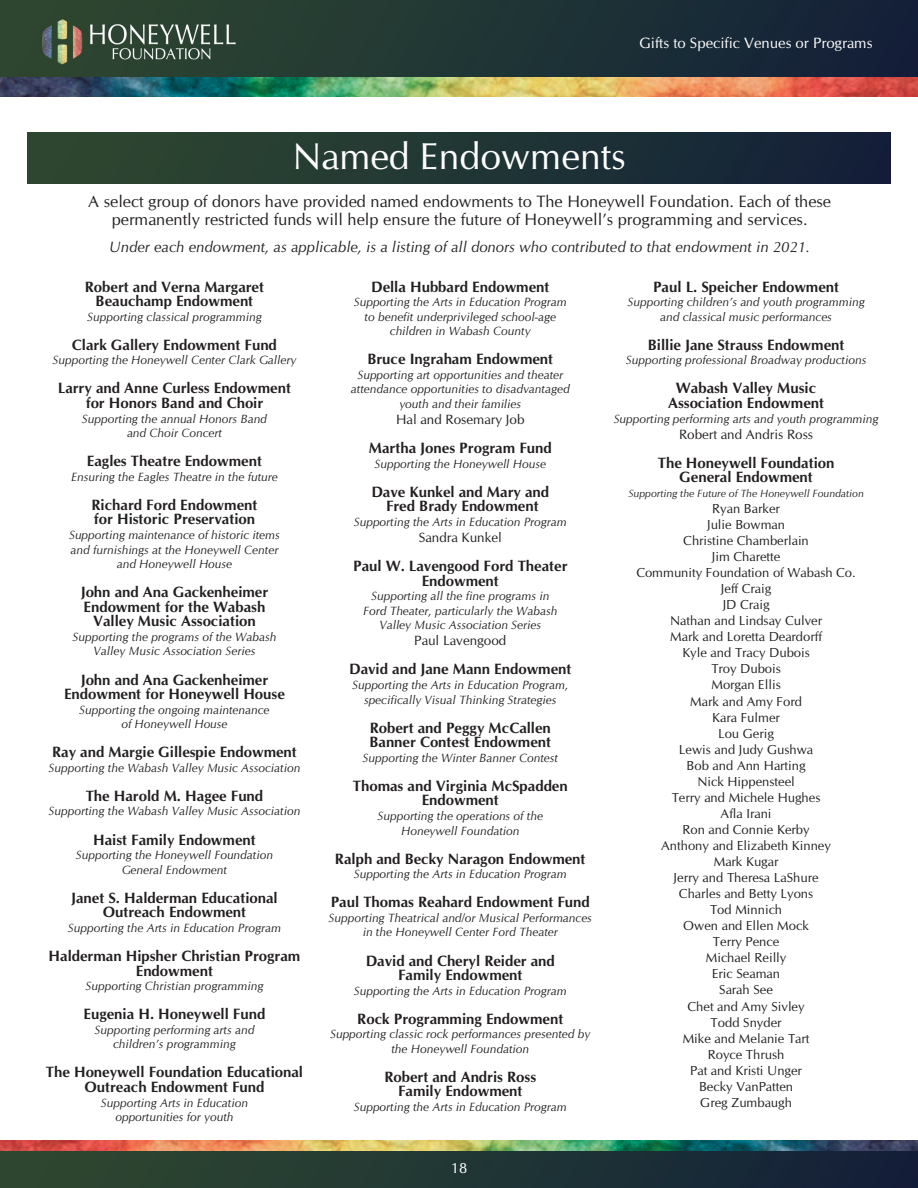
<style>
.page{position:relative;width:918px;height:1188px;background:#fff}
.page>*{position:absolute;margin:0;border:0;box-sizing:border-box;transform-origin:0 0}
.t1{font:37.5px "CG Omega";color:#fff}
.t2{font:16.5px/18px "CG Omega";color:#231f20;text-align:center}
.t3{font:700 15px/14.5px "CG Omega";color:#231f20;text-align:center}
.t4{font:italic 15px "CG Omega";color:#231f20}
.t5{font:15px "CG Omega";color:#fff}
.t6{font:13.5px "CG Omega";color:#231f20}
.t7{font:13.05px/16px "CG Omega";color:#231f20;text-align:center}
.t8{font:italic 12px/14.5px "CG Omega";color:#231f20;text-align:center}
.t9{font:italic 10.5px "CG Omega";color:#231f20}
</style>
<div class="page">
<div style="left:0;top:0;width:918px;height:80px;background:linear-gradient(to right,#2f492f,#132139)"></div>
<img style="left:40px;top:19px;width:200px;height:47px">
<img style="left:0;top:78px;width:918px;height:18px">
<img style="left:0;top:1140px;width:918px;height:12px">
<div style="left:0;top:1152px;width:918px;height:36px;background:linear-gradient(to right,#2f4a2f,#122039)"></div>
<div style="left:27px;top:132px;width:864px;height:51px;background:linear-gradient(to right,#2f4a2f,#122039)"></div>
<p class="t5" style="left:639px;top:34px;width:235px">Gifts to Specific Venues or Programs</p>
<h1 class="t1" style="left:292px;top:134px;width:335px">Named Endowments</h1>
<h2 class="t2" style="left:88px;top:192px;width:744px">A select group of donors have provided named endowments to The Honeywell Foundation. Each of these permanently restricted funds will help ensure the future of Honeywell’s programming and services.</h2>
<p class="t4" style="left:109px;top:238px;width:702px">Under each endowment, as applicable, is a listing of all donors who contributed to that endowment in 2021.</p>
<p class="t3" style="left:85px;top:279px;width:181px">Robert and Verna Margaret<br>Beauchamp Endowment</p>
<p class="t8" style="left:87px;top:309px;width:176px">Supporting classical programming</p>
<p class="t3" style="left:72px;top:337px;width:206px">Clark Gallery Endowment Fund</p>
<p class="t8" style="left:53px;top:353px;width:245px">Supporting the Honeywell Center Clark Gallery</p>
<p class="t3" style="left:58px;top:381px;width:235px">Larry and Anne Curless Endowment for Honors Band and Choir</p>
<p class="t8" style="left:82px;top:411px;width:186px">Supporting the annual Honors Band and Choir Concert</p>
<p class="t3" style="left:87px;top:454px;width:177px">Eagles Theatre Endowment</p>
<p class="t8" style="left:71px;top:469px;width:208px">Ensuring the Eagles Theatre in the future</p>
<p class="t3" style="left:91px;top:497px;width:167px;text-align:left">Richard Ford Endowment for Historic Preservation</p>
<p class="t8" style="left:69px;top:528px;width:212px">Supporting maintenance of historic items and furnishings at the Honeywell Center and Honeywell House</p>
<p class="t3" style="left:81px;top:585px;width:189px">John and Ana Gackenheimer<br>Endowment for the Wabash<br>Valley Music Association</p>
<p class="t8" style="left:73px;top:629px;width:205px">Supporting the programs of the Wabash<br>Valley Music Association Series</p>
<p class="t3" style="left:64px;top:672px;width:222px">John and Ana Gackenheimer<br>Endowment for Honeywell House</p>
<p class="t8" style="left:79px;top:702px;width:192px">Supporting the ongoing maintenance of Honeywell House</p>
<p class="t3" style="left:52px;top:745px;width:246px">Ray and Margie Gillespie Endowment</p>
<p class="t8" style="left:49px;top:760px;width:253px">Supporting the Wabash Valley Music Association</p>
<p class="t3" style="left:86px;top:788px;width:179px">The Harold M. Hagee Fund</p>
<p class="t8" style="left:49px;top:804px;width:253px">Supporting the Wabash Valley Music Association</p>
<p class="t3" style="left:93px;top:832px;width:164px">Haist Family Endowment</p>
<p class="t8" style="left:76px;top:848px;width:199px">Supporting the Honeywell Foundation<br>General Endowment</p>
<p class="t3" style="left:71px;top:890px;width:208px">Janet S. Halderman Educational<br>Outreach Endowment</p>
<p class="t8" style="left:68px;top:920px;width:215px">Supporting the Arts in Education Program</p>
<p class="t3" style="left:49px;top:949px;width:253px">Halderman Hipsher Christian Program<br>Endowment</p>
<p class="t8" style="left:86px;top:979px;width:179px">Supporting Christian programming</p>
<p class="t3" style="left:84px;top:1007px;width:183px">Eugenia H. Honeywell Fund</p>
<p class="t8" style="left:95px;top:1022px;width:161px">Supporting performing arts and children’s programming</p>
<p class="t3" style="left:46px;top:1065px;width:259px">The Honeywell Foundation Educational<br>Outreach Endowment Fund</p>
<p class="t8" style="left:101px;top:1095px;width:149px">Supporting Arts in Education opportunities for youth</p>
<p class="t3" style="left:371px;top:279px;width:180px">Della Hubbard Endowment</p>
<p class="t8" style="left:354px;top:295px;width:215px">Supporting the Arts in Education Program to benefit underprivileged school-age children in Wabash County</p>
<p class="t3" style="left:367px;top:352px;width:187px">Bruce Ingraham Endowment</p>
<p class="t8" style="left:351px;top:368px;width:220px">Supporting art opportunities and theater attendance opportunities to disadvantaged youth and their families</p>
<p class="t6" style="left:396px;top:412px;width:130px">Hal and Rosemary Job</p>
<p class="t3" style="left:369px;top:441px;width:184px">Martha Jones Program Fund</p>
<p class="t8" style="left:374px;top:456px;width:173px">Supporting the Honeywell House</p>
<p class="t3" style="left:371px;top:484px;width:179px">Dave Kunkel and Mary and<br>Fred Brady Endowment</p>
<p class="t8" style="left:354px;top:515px;width:215px">Supporting the Arts in Education Program</p>
<p class="t6" style="left:419px;top:529px;width:85px">Sandra Kunkel</p>
<p class="t3" style="left:353px;top:559px;width:216px">Paul W. Lavengood Ford Theater<br>Endowment</p>
<p class="t8" style="left:363px;top:589px;width:196px">Supporting all the fine programs in<br>Ford Theater, particularly the Wabash<br>Valley Music Association Series</p>
<p class="t6" style="left:414px;top:633px;width:94px">Paul Lavengood</p>
<p class="t3" style="left:349px;top:662px;width:224px">David and Jane Mann Endowment</p>
<p class="t8" style="left:352px;top:678px;width:218px">Supporting the Arts in Education Program, specifically Visual Thinking Strategies</p>
<p class="t3" style="left:369px;top:720px;width:183px;text-align:left">Robert and Peggy McCallen<br>Banner Contest Endowment</p>
<p class="t8" style="left:362px;top:750px;width:197px">Supporting the Winter Banner Contest</p>
<p class="t3" style="left:353px;top:778px;width:216px">Thomas and Virginia McSpadden<br>Endowment</p>
<p class="t8" style="left:378px;top:809px;width:167px">Supporting the operations of the<br>Honeywell Foundation</p>
<p class="t3" style="left:335px;top:851px;width:252px">Ralph and Becky Naragon Endowment</p>
<p class="t8" style="left:354px;top:867px;width:215px">Supporting the Arts in Education Program</p>
<p class="t3" style="left:331px;top:895px;width:261px">Paul Thomas Reahard Endowment Fund</p>
<p class="t8" style="left:329px;top:910px;width:265px">Supporting Theatrical and/or Musical Performances in the Honeywell Center Ford Theater</p>
<p class="t3" style="left:366px;top:953px;width:191px">David and Cheryl Reider and<br>Family Endowment</p>
<p class="t8" style="left:354px;top:983px;width:215px">Supporting the Arts in Education Program</p>
<p class="t3" style="left:357px;top:1011px;width:208px">Rock Programming Endowment</p>
<p class="t8" style="left:330px;top:1027px;width:262px">Supporting classic rock performances presented by the Honeywell Foundation</p>
<p class="t3" style="left:384px;top:1069px;width:153px">Robert and Andris Ross<br>Family Endowment</p>
<p class="t8" style="left:354px;top:1100px;width:215px">Supporting the Arts in Education Program</p>
<p class="t3" style="left:653px;top:279px;width:188px">Paul L. Speicher Endowment</p>
<p class="t8" style="left:628px;top:295px;width:239px">Supporting children’s and youth programming and classical music performances</p>
<p class="t3" style="left:648px;top:337px;width:198px">Billie Jane Strauss Endowment</p>
<p class="t8" style="left:626px;top:353px;width:242px">Supporting professional Broadway productions</p>
<p class="t3" style="left:668px;top:381px;width:158px">Wabash Valley Music<br>Association Endowment</p>
<p class="t8" style="left:614px;top:411px;width:266px">Supporting performing arts and youth programming</p>
<p class="t6" style="left:679px;top:426px;width:136px">Robert and Andris Ross</p>
<p class="t3" style="left:658px;top:455px;width:178px">The Honeywell Foundation<br>General Endowment</p>
<p class="t9" style="left:628px;top:487px;width:237px">Supporting the Future of The Honeywell Foundation</p>
<p class="t7" style="left:636px;top:500px;width:221px">Ryan Barker<br>Julie Bowman<br>Christine Chamberlain<br>Jim Charette<br>Community Foundation of Wabash Co.<br>Jeff Craig<br>JD Craig<br>Nathan and Lindsay Culver<br>Mark and Loretta Deardorff<br>Kyle and Tracy Dubois<br>Troy Dubois<br>Morgan Ellis<br>Mark and Amy Ford<br>Kara Fulmer<br>Lou Gerig<br>Lewis and Judy Gushwa<br>Bob and Ann Harting<br>Nick Hippensteel<br>Terry and Michele Hughes<br>Afla Irani<br>Ron and Connie Kerby<br>Anthony and Elizabeth Kinney<br>Mark Kugar<br>Jerry and Theresa LaShure<br>Charles and Betty Lyons<br>Tod Minnich<br>Owen and Ellen Mock<br>Terry Pence<br>Michael Reilly<br>Eric Seaman<br>Sarah See<br>Chet and Amy Sivley<br>Todd Snyder<br>Mike and Melanie Tart<br>Royce Thrush<br>Pat and Kristi Unger<br>Becky VanPatten<br>Greg Zumbaugh</p>
<p class="t5" style="left:451px;top:1159px;width:18px">18</p>
</div>
